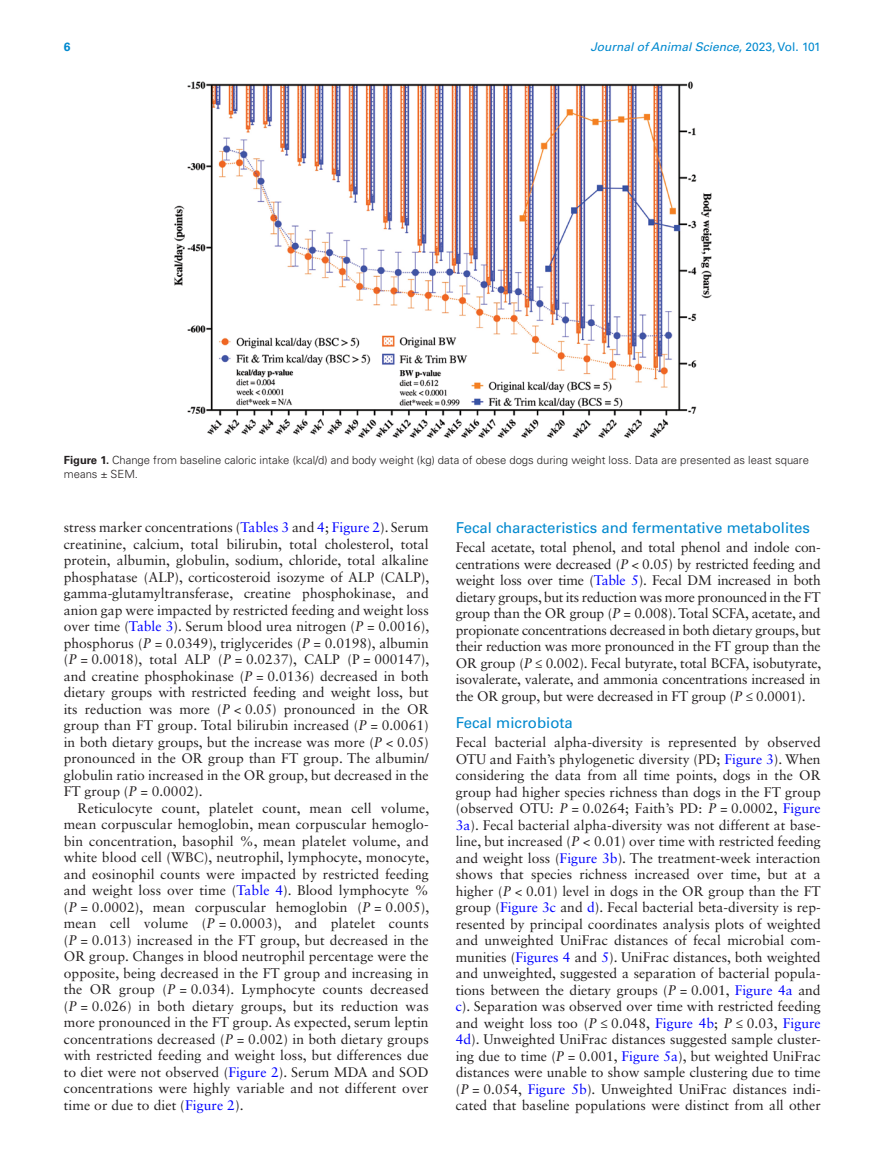
<style>
.page{position:relative;width:893px;height:1174px;background:#fff}
.page>*{position:absolute;margin:0;border:0;box-sizing:border-box;transform-origin:0 0}
.t1{font:15px "Univers LT Std";color:#0089cf}
.t2{font:13.8px/16.5px "Sabon LT Std";color:#231f20;text-align:justify}
.t3{font:italic 12px "Univers LT Std";color:#0089cf}
.t4{font:700 12px "Univers LT Std";color:#0089cf}
.t5{font:300 11.25px/14.2px "Univers LT Std";color:#231f20}
.s1{font-style:normal}
.s2{font-weight:700}
.s3{color:#00f}
.s4{font-style:italic}
</style>
<div class="page">
<img style="left:174px;top:81px;width:538px;height:357px">
<p class="t4" style="left:64px;top:40px;width:8px">6</p>
<p class="t3" style="left:590px;top:40px;width:232px">Journal of Animal Science<span class="s1">, 2023, Vol. 101</span></p>
<p class="t5" style="left:64px;top:453px;width:747px"><span class="s2">Figure 1.</span> Change from baseline caloric intake (kcal/d) and body weight (kg) data of obese dogs during weight loss. Data are presented as least square means ± SEM.</p>
<p class="t2" style="left:64px;top:519px;width:367px">stress marker concentrations (<span class="s3">Tables 3</span> and <span class="s3">4</span>; <span class="s3">Figure 2</span>). Serum creatinine, calcium, total bilirubin, total cholesterol, total protein, albumin, globulin, sodium, chloride, total alkaline phosphatase (ALP), corticosteroid isozyme of ALP (CALP), gamma-glutamyltransferase, creatine phosphokinase, and anion gap were impacted by restricted feeding and weight loss over time (<span class="s3">Table 3</span>). Serum blood urea nitrogen (<span class="s4">P</span> = 0.0016), phosphorus (<span class="s4">P</span> = 0.0349), triglycerides (<span class="s4">P</span> = 0.0198), albumin (<span class="s4">P</span> = 0.0018), total ALP (<span class="s4">P</span> = 0.0237), CALP (P = 000147), and creatine phosphokinase (<span class="s4">P</span> = 0.0136) decreased in both dietary groups with restricted feeding and weight loss, but its reduction was more (<span class="s4">P</span> &lt; 0.05) pronounced in the OR group than FT group. Total bilirubin increased (<span class="s4">P</span> = 0.0061) in both dietary groups, but the increase was more (<span class="s4">P</span> &lt; 0.05) pronounced in the OR group than FT group. The albumin/ globulin ratio increased in the OR group, but decreased in the FT group (<span class="s4">P</span> = 0.0002).</p>
<p class="t2" style="left:64px;top:799px;width:367px;text-indent:14px">Reticulocyte count, platelet count, mean cell volume, mean corpuscular hemoglobin, mean corpuscular hemoglo&shy;bin concentration, basophil %, mean platelet volume, and white blood cell (WBC), neutrophil, lymphocyte, monocyte, and eosinophil counts were impacted by restricted feeding and weight loss over time (<span class="s3">Table 4</span>). Blood lymphocyte % (<span class="s4">P</span> = 0.0002), mean corpuscular hemoglobin (<span class="s4">P</span> = 0.005), mean cell volume (<span class="s4">P</span> = 0.0003), and platelet counts (<span class="s4">P</span> = 0.013) increased in the FT group, but decreased in the OR group. Changes in blood neutrophil percentage were the opposite, being decreased in the FT group and increasing in the OR group (<span class="s4">P</span> = 0.034). Lymphocyte counts decreased (<span class="s4">P</span> = 0.026) in both dietary groups, but its reduction was more pronounced in the FT group. As expected, serum leptin concentrations decreased (<span class="s4">P</span> = 0.002) in both dietary groups with restricted feeding and weight loss, but differences due to diet were not observed (<span class="s3">Figure 2</span>). Serum MDA and SOD concentrations were highly variable and not different over time or due to diet (<span class="s3">Figure 2</span>).</p>
<p class="t1" style="left:456px;top:518px;width:356px">Fecal characteristics and fermentative metabolites</p>
<p class="t2" style="left:456px;top:539px;width:367px">Fecal acetate, total phenol, and total phenol and indole con&shy;centrations were decreased (<span class="s4">P</span> &lt; 0.05) by restricted feeding and weight loss over time (<span class="s3">Table 5</span>). Fecal DM increased in both dietary groups, but its reduction was more pronounced in the FT group than the OR group (<span class="s4">P</span> = 0.008). Total SCFA, acetate, and propionate concentrations decreased in both dietary groups, but their reduction was more pronounced in the FT group than the OR group (<span class="s4">P</span> ≤ 0.002). Fecal butyrate, total BCFA, isobutyrate, isovalerate, valerate, and ammonia concentrations increased in the OR group, but were decreased in FT group (<span class="s4">P</span> ≤ 0.0001).</p>
<p class="t1" style="left:456px;top:713px;width:119px">Fecal microbiota</p>
<p class="t2" style="left:456px;top:734px;width:366px">Fecal bacterial alpha-diversity is represented by observed OTU and Faith’s phylogenetic diversity (PD; <span class="s3">Figure 3</span>). When considering the data from all time points, dogs in the OR group had higher species richness than dogs in the FT group (observed OTU: <span class="s4">P</span> = 0.0264; Faith’s PD: <span class="s4">P</span> = 0.0002, <span class="s3">Figure 3a</span>). Fecal bacterial alpha-diversity was not different at base&shy;line, but increased (<span class="s4">P</span> &lt; 0.01) over time with restricted feeding and weight loss (<span class="s3">Figure 3b</span>). The treatment-week interaction shows that species richness increased over time, but at a higher (<span class="s4">P</span> &lt; 0.01) level in dogs in the OR group than the FT group (<span class="s3">Figure 3c</span> and <span class="s3">d</span>). Fecal bacterial beta-diversity is rep&shy;resented by principal coordinates analysis plots of weighted and unweighted UniFrac distances of fecal microbial com&shy;munities (<span class="s3">Figures 4</span> and <span class="s3">5</span>). UniFrac distances, both weighted and unweighted, suggested a separation of bacterial popula&shy;tions between the dietary groups (<span class="s4">P</span> = 0.001, <span class="s3">Figure 4a</span> and <span class="s3">c</span>). Separation was observed over time with restricted feeding and weight loss too (<span class="s4">P</span> ≤ 0.048, <span class="s3">Figure 4b</span>; <span class="s4">P</span> ≤ 0.03, <span class="s3">Figure 4d</span>). Unweighted UniFrac distances suggested sample cluster&shy;ing due to time (<span class="s4">P</span> = 0.001, <span class="s3">Figure 5a</span>), but weighted UniFrac distances were unable to show sample clustering due to time (<span class="s4">P</span> = 0.054, <span class="s3">Figure 5b</span>). Unweighted UniFrac distances indi&shy;cated that baseline populations were distinct from all other</p>
</div>
